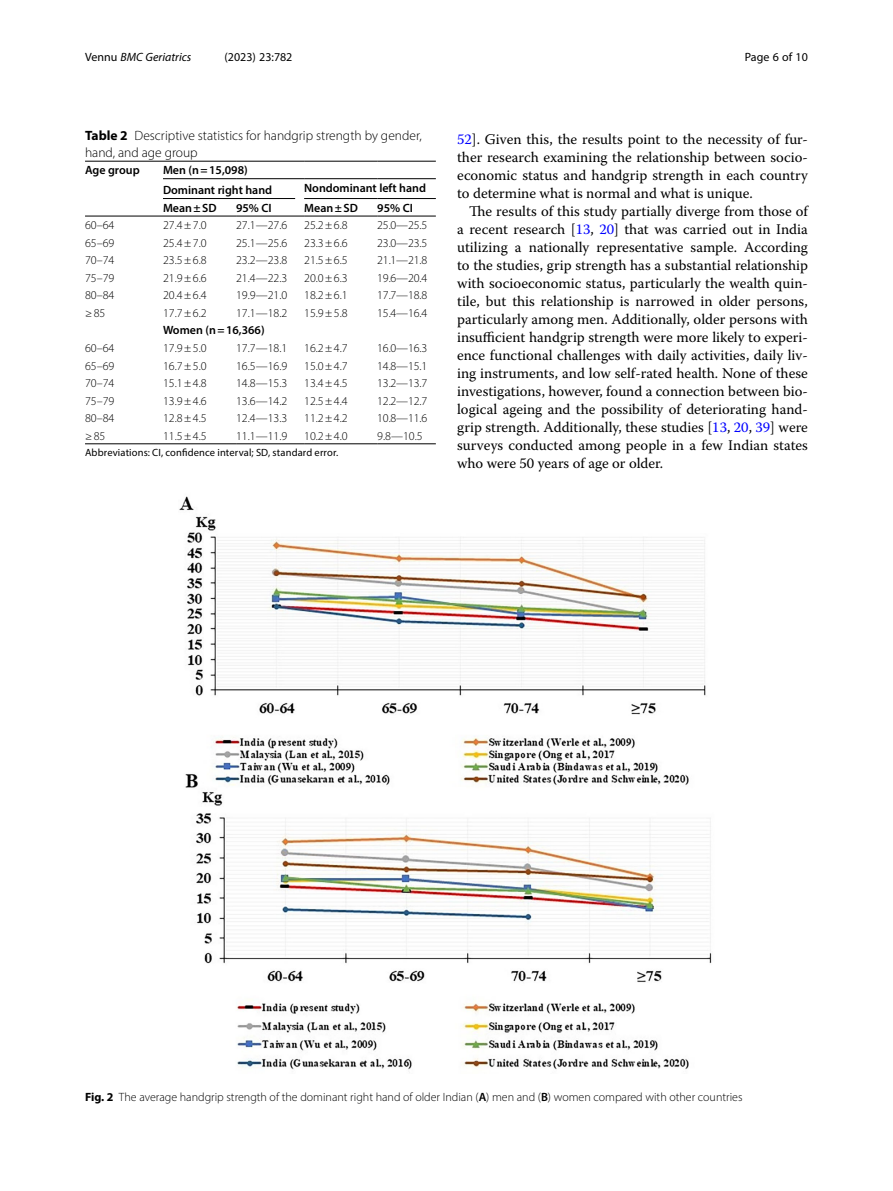
<style>
.page{position:relative;width:893px;height:1191px;background:#fff}
.page>*{position:absolute;margin:0;border:0;box-sizing:border-box;transform-origin:0 0}
.Body_Text_Indent{font:14.7px/18px "Warnock Pro";color:#000;text-align:justify}
.Table_Caption{font:300 13.5px/16.5px "Myriad Pro";color:#000}
.Table_Body{font:300 12px "Myriad Pro";color:#000}
.Figure_Caption{font:300 12px "Myriad Pro";color:#000}
.Table_Head{font:600 12px "Myriad Pro";color:#000}
.t1{font:12px "Myriad Pro";color:#000}
.t2{font:italic 12px "Myriad Pro";color:#000}
.Table_Head_Bridge_Ru{font:600 12px "Myriad Pro";color:#000}
.Table_Body-2{font:600 12px "Myriad Pro";color:#000}
.Table_Footnote{font:10.5px "Myriad Pro";letter-spacing:.01em;color:#000}
.s1{font-style:normal}
.s2{font-weight:700}
.s3{color:#00f}
.s4{font-weight:600}
</style>
<div class="page">
<hr style="left:85px;top:216px;width:78px;height:1px;background:#000">
<hr style="left:163px;top:161px;width:73px;height:1px;background:#000">
<hr style="left:236px;top:161px;width:68px;height:1px;background:#000">
<hr style="left:304px;top:161px;width:73px;height:1px;background:#000">
<hr style="left:377px;top:161px;width:59px;height:1px;background:#000">
<hr style="left:304px;top:178px;width:73px;height:1px;background:#000">
<hr style="left:377px;top:178px;width:59px;height:1px;background:#000">
<hr style="left:163px;top:216px;width:73px;height:1px;background:#000">
<hr style="left:236px;top:216px;width:68px;height:1px;background:#000">
<hr style="left:304px;top:198px;width:73px;height:1px;background:#000">
<hr style="left:304px;top:216px;width:73px;height:1px;background:#000">
<hr style="left:377px;top:198px;width:59px;height:1px;background:#000">
<hr style="left:377px;top:216px;width:59px;height:1px;background:#000">
<hr style="left:163px;top:443px;width:73px;height:1px;background:#000">
<hr style="left:236px;top:443px;width:68px;height:1px;background:#000">
<hr style="left:304px;top:443px;width:73px;height:1px;background:#000">
<hr style="left:377px;top:443px;width:59px;height:1px;background:#000">
<hr style="left:85px;top:443px;width:78px;height:1px;background:#000">
<hr style="left:163px;top:178px;width:73px;height:1px;background:#000">
<hr style="left:236px;top:178px;width:68px;height:1px;background:#000">
<hr style="left:85px;top:161px;width:78px;height:1px;background:#000">
<hr style="left:163px;top:198px;width:132px;height:1px;background:#000">
<img style="left:179px;top:496px;width:533px;height:574px">
<p class="t2" style="left:85px;top:50px;width:108px"><span class="s1">Vennu</span> BMC Geriatrics</p>
<p class="t1" style="left:224px;top:50px;width:70px">(2023) 23:782</p>
<p class="t1" style="left:745px;top:50px;width:65px">Page 6 of 10</p>
<p class="Table_Caption" style="left:85px;top:128px;width:338px"><span class="s2">Table 2</span> Descriptive statistics for handgrip strength by gender, hand, and age group</p>
<p class="Table_Head" style="left:85px;top:163px;width:56px">Age group</p>
<p class="Table_Head" style="left:163px;top:163px;width:86px">Men (n=15,098)</p>
<p class="Table_Head_Bridge_Ru" style="left:163px;top:183px;width:111px">Dominant right hand</p>
<p class="Table_Head" style="left:304px;top:180px;width:123px">Nondominant left hand</p>
<p class="Table_Head" style="left:163px;top:200px;width:55px">Mean±SD</p>
<p class="Table_Head" style="left:236px;top:200px;width:37px">95% CI</p>
<p class="Table_Head" style="left:304px;top:200px;width:55px">Mean±SD</p>
<p class="Table_Head" style="left:377px;top:200px;width:37px">95% CI</p>
<p class="Table_Body" style="left:85px;top:218px;width:31px">60–64</p>
<p class="Table_Body" style="left:163px;top:218px;width:45px">27.4±7.0</p>
<p class="Table_Body" style="left:236px;top:218px;width:53px">27.1—27.6</p>
<p class="Table_Body" style="left:304px;top:218px;width:45px">25.2±6.8</p>
<p class="Table_Body" style="left:377px;top:218px;width:52px">25.0—25.5</p>
<p class="Table_Body" style="left:85px;top:236px;width:31px">65–69</p>
<p class="Table_Body" style="left:163px;top:236px;width:45px">25.4±7.0</p>
<p class="Table_Body" style="left:236px;top:236px;width:53px">25.1—25.6</p>
<p class="Table_Body" style="left:304px;top:236px;width:45px">23.3±6.6</p>
<p class="Table_Body" style="left:377px;top:236px;width:52px">23.0—23.5</p>
<p class="Table_Body" style="left:85px;top:253px;width:31px">70–74</p>
<p class="Table_Body" style="left:163px;top:253px;width:45px">23.5±6.8</p>
<p class="Table_Body" style="left:236px;top:253px;width:53px">23.2—23.8</p>
<p class="Table_Body" style="left:304px;top:253px;width:45px">21.5±6.5</p>
<p class="Table_Body" style="left:377px;top:253px;width:52px">21.1—21.8</p>
<p class="Table_Body" style="left:85px;top:271px;width:31px">75–79</p>
<p class="Table_Body" style="left:163px;top:271px;width:45px">21.9±6.6</p>
<p class="Table_Body" style="left:236px;top:271px;width:53px">21.4—22.3</p>
<p class="Table_Body" style="left:304px;top:271px;width:45px">20.0±6.3</p>
<p class="Table_Body" style="left:377px;top:271px;width:52px">19.6—20.4</p>
<p class="Table_Body" style="left:85px;top:288px;width:31px">80–84</p>
<p class="Table_Body" style="left:163px;top:288px;width:45px">20.4±6.4</p>
<p class="Table_Body" style="left:236px;top:288px;width:53px">19.9—21.0</p>
<p class="Table_Body" style="left:304px;top:288px;width:45px">18.2±6.1</p>
<p class="Table_Body" style="left:377px;top:288px;width:52px">17.7—18.8</p>
<p class="Table_Body" style="left:85px;top:306px;width:22px">≥85</p>
<p class="Table_Body" style="left:163px;top:306px;width:45px">17.7±6.2</p>
<p class="Table_Body" style="left:236px;top:306px;width:53px">17.1—18.2</p>
<p class="Table_Body" style="left:304px;top:306px;width:45px">15.9±5.8</p>
<p class="Table_Body" style="left:377px;top:306px;width:52px">15.4—16.4</p>
<p class="Table_Body-2" style="left:163px;top:323px;width:103px">Women (n=16,366)</p>
<p class="Table_Body" style="left:85px;top:341px;width:31px">60–64</p>
<p class="Table_Body" style="left:163px;top:341px;width:45px">17.9±5.0</p>
<p class="Table_Body" style="left:236px;top:341px;width:53px">17.7—18.1</p>
<p class="Table_Body" style="left:304px;top:341px;width:45px">16.2±4.7</p>
<p class="Table_Body" style="left:377px;top:341px;width:52px">16.0—16.3</p>
<p class="Table_Body" style="left:85px;top:358px;width:31px">65–69</p>
<p class="Table_Body" style="left:163px;top:358px;width:45px">16.7±5.0</p>
<p class="Table_Body" style="left:236px;top:358px;width:53px">16.5—16.9</p>
<p class="Table_Body" style="left:304px;top:358px;width:45px">15.0±4.7</p>
<p class="Table_Body" style="left:377px;top:358px;width:52px">14.8—15.1</p>
<p class="Table_Body" style="left:85px;top:376px;width:31px">70–74</p>
<p class="Table_Body" style="left:163px;top:376px;width:45px">15.1±4.8</p>
<p class="Table_Body" style="left:236px;top:376px;width:53px">14.8—15.3</p>
<p class="Table_Body" style="left:304px;top:376px;width:45px">13.4±4.5</p>
<p class="Table_Body" style="left:377px;top:376px;width:52px">13.2—13.7</p>
<p class="Table_Body" style="left:85px;top:393px;width:31px">75–79</p>
<p class="Table_Body" style="left:163px;top:393px;width:45px">13.9±4.6</p>
<p class="Table_Body" style="left:236px;top:393px;width:53px">13.6—14.2</p>
<p class="Table_Body" style="left:304px;top:393px;width:45px">12.5±4.4</p>
<p class="Table_Body" style="left:377px;top:393px;width:52px">12.2—12.7</p>
<p class="Table_Body" style="left:85px;top:411px;width:31px">80–84</p>
<p class="Table_Body" style="left:163px;top:411px;width:45px">12.8±4.5</p>
<p class="Table_Body" style="left:236px;top:411px;width:53px">12.4—13.3</p>
<p class="Table_Body" style="left:304px;top:411px;width:45px">11.2±4.2</p>
<p class="Table_Body" style="left:377px;top:411px;width:52px">10.8—11.6</p>
<p class="Table_Body" style="left:85px;top:428px;width:22px">≥85</p>
<p class="Table_Body" style="left:163px;top:428px;width:45px">11.5±4.5</p>
<p class="Table_Body" style="left:236px;top:428px;width:53px">11.1—11.9</p>
<p class="Table_Body" style="left:304px;top:428px;width:45px">10.2±4.0</p>
<p class="Table_Body" style="left:377px;top:428px;width:47px">9.8—10.5</p>
<p class="Table_Footnote" style="left:85px;top:446px;width:255px">Abbreviations: CI, confidence interval; SD, standard error.</p>
<p class="Body_Text_Indent" style="left:457px;top:130px;width:352px"><span class="s3">52</span>]. Given this, the results point to the necessity of fur&shy;ther research examining the relationship between socio&shy;economic status and handgrip strength in each country to determine what is normal and what is unique.</p>
<p class="Body_Text_Indent" style="left:457px;top:202px;width:352px;text-indent:12px">The results of this study partially diverge from those of a recent research [<span class="s3">13</span>, <span class="s3">20</span>] that was carried out in India utilizing a nationally representative sample. According to the studies, grip strength has a substantial relationship with socioeconomic status, particularly the wealth quin&shy;tile, but this relationship is narrowed in older persons, particularly among men. Additionally, older persons with insufficient handgrip strength were more likely to experi&shy;ence functional challenges with daily activities, daily liv&shy;ing instruments, and low self-rated health. None of these investigations, however, found a connection between bio&shy;logical ageing and the possibility of deteriorating hand&shy;grip strength. Additionally, these studies [<span class="s3">13</span>, <span class="s3">20</span>, <span class="s3">39</span>] were surveys conducted among people in a few Indian states who were 50 years of age or older.</p>
<p class="Figure_Caption" style="left:85px;top:1089px;width:659px"><span class="s2">Fig. 2</span> The average handgrip strength of the dominant right hand of older Indian (<span class="s4">A</span>) men and (<span class="s4">B</span>) women compared with other countries</p>
</div>
